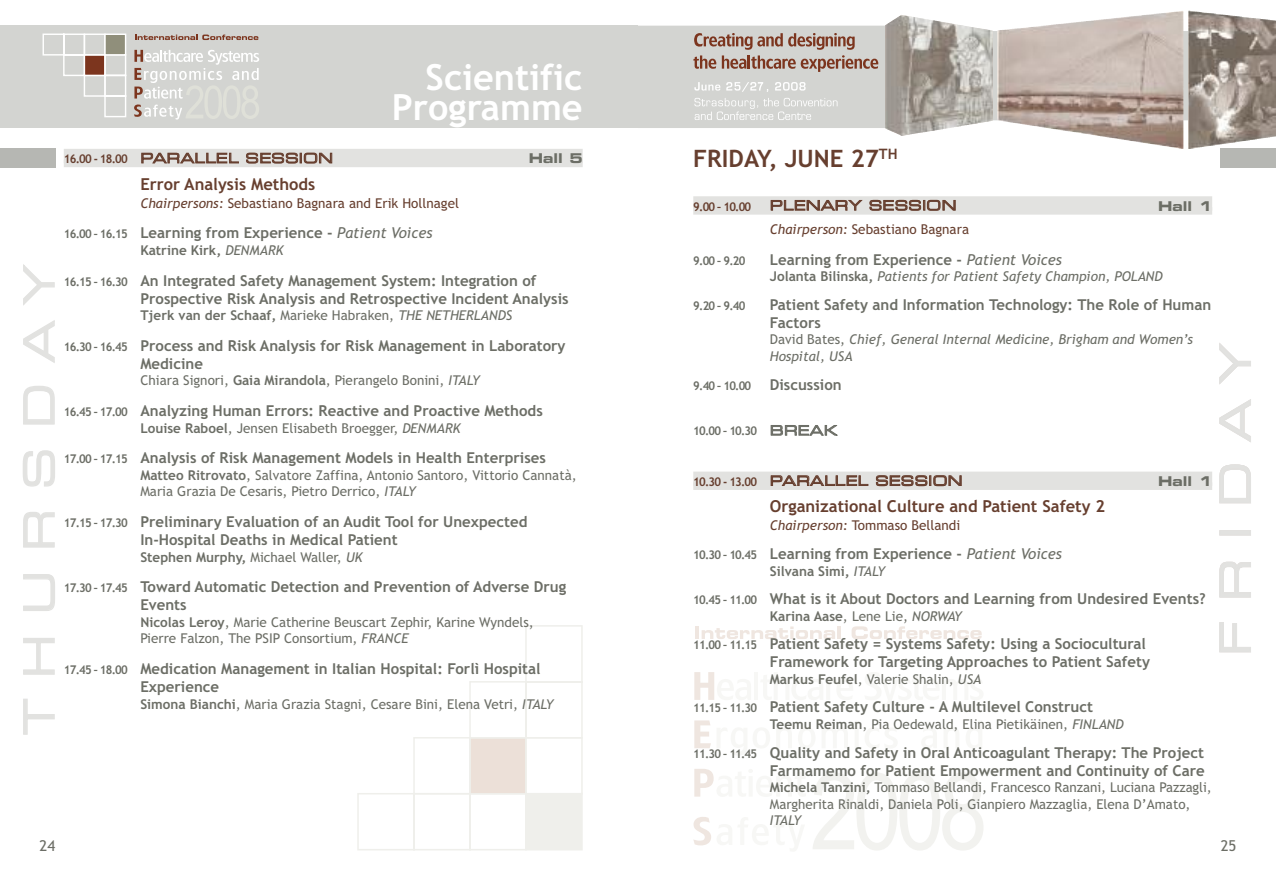
<style>
.page{position:relative;width:1276px;height:893px;background:#fff}
.page>*{position:absolute;margin:0;border:0;box-sizing:border-box;transform-origin:0 0}
.t1{font:42px "Eurostile Extended Two";letter-spacing:.475em;color:#e2e2e0}
.t2{font:700 36px/30px "Trebuchet MS";color:#fff;text-align:right}
.t3{font:24px "Trebuchet MS Bold OTF";color:#673f2f}
.t4{font:16.5px "Trebuchet MS Bold OTF";color:#673f2f}
.t5{font:15px/18px "Trebuchet MS Bold OTF";color:#6c6e66}
.t6{font:15px "Trebuchet MS";color:#6c6e66}
.t7{font:13.5px/16.5px "Trebuchet MS";color:#6c6e66}
.t8{font:13.5px "Trebuchet MS Bold OTF";color:#6c6e66}
.t9{font:italic 13.5px/16.5px "Trebuchet MS";color:#6c6e66}
.t10{font:13.5px "Trebuchet MS";color:#673f2f}
.t11{font:13.5px "Eurostile Extended Two";letter-spacing:.025em;color:#673f2f}
.t12{font:13.5px "Eurostile Bold Extended Two";color:#6c6e66}
.t13{font:700 12px "Trebuchet MS";letter-spacing:-.065em;color:#6c6e66;scale:.95 1}
.t14{font:700 12px "Trebuchet MS";color:#673f2f;scale:.95 1}
.s1{font-family:"Trebuchet MS";font-weight:700;font-size:12px}
.s2{font-style:italic}
.s3{font-family:"Trebuchet MS";font-style:italic}
.s4{font-family:"Trebuchet MS"}
.s5{font-family:"Trebuchet MS Bold OTF"}
.s6{font-family:"Trebuchet MS Bold OTF";font-style:normal}
.s7{font-style:normal}
.s8{font-family:"Trebuchet MS Bold OTF";font-weight:400;font-size:15px}
.s9{font-family:"Eurostile Extended Two";font-weight:400;font-size:13.5px}
</style>
<div class="page">
<hr style="left:695px;top:626px;width:4px;height:13px;background:#efe6e0">
<svg style="left:701px;top:626px;width:134px;height:13px"></svg>
<hr style="left:837px;top:626px;width:4px;height:13px;background:#efe6e0">
<svg style="left:851px;top:626px;width:130px;height:13px"></svg>
<svg style="left:693px;top:817px;width:18px;height:29px"></svg>
<svg style="left:694px;top:769px;width:20px;height:28px"></svg>
<svg style="left:694px;top:720px;width:17px;height:28px"></svg>
<svg style="left:694px;top:672px;width:20px;height:28px"></svg>
<hr style="left:754px;top:672px;width:4px;height:28px;background:#f7f7f5">
<svg style="left:813px;top:773px;width:170px;height:77px"></svg>
<svg style="left:638px;top:26px;width:549px;height:102px;background:#c7bfb9"></svg>
<img style="left:885px;top:15px;width:107px;height:107px">
<img style="left:1188px;top:11px;width:88px;height:134px">
<img style="left:997px;top:12px;width:176px;height:22px">
<svg style="left:693px;top:33px;width:185px;height:39px;background:#bba89f"></svg>
<svg style="left:694px;top:98px;width:143px;height:22px;background:#dadbd8"></svg>
<svg style="left:694px;top:82px;width:26px;height:9px"></svg>
<svg style="left:775px;top:82px;width:30px;height:9px"></svg>
<svg style="left:726px;top:82px;width:42px;height:10px"></svg>
<div style="left:693px;top:196px;width:519px;height:15px;background:#e2e2e0"></div>
<div style="left:693px;top:207px;width:519px;height:8px;background:#e2e2e0"></div>
<div style="left:693px;top:472px;width:519px;height:14px;background:#e2e2e0"></div>
<div style="left:693px;top:482px;width:519px;height:8px;background:#e2e2e0"></div>
<svg style="left:357px;top:625px;width:226px;height:225px"></svg>
<div style="left:0;top:26px;width:638px;height:102px;background:#d3d4d1"></div>
<svg style="left:43px;top:34px;width:84px;height:84px"></svg>
<div style="left:105px;top:34px;width:21px;height:21px;background:#908f7b"></div>
<div style="left:104px;top:34px;width:22px;height:22px;border:1px solid #fff"></div>
<svg style="left:135px;top:35px;width:123px;height:5px"></svg>
<svg style="left:134px;top:50px;width:125px;height:70px"></svg>
<div style="left:64px;top:149px;width:519px;height:14px;background:#e2e2e0"></div>
<div style="left:64px;top:160px;width:519px;height:7px;background:#e2e2e0"></div>
<div style="left:0;top:149px;width:55px;height:19px;background:#b6b7b3"></div>
<div style="left:1220px;top:149px;width:56px;height:19px;background:#b6b7b3"></div>
<h1 class="t1" style="left:24px;top:735px;width:472px;rotate:-90deg">THURSDAY</h1>
<h2 class="t2" style="left:392px;top:63px;width:192px">Scientific<br>Programme</h2>
<p class="t11" style="left:64px;top:153px;width:271px"><span class="s1">16.00 - 18.00</span> PARALLEL SESSION</p>
<p class="t12" style="left:529px;top:153px;width:55px">Hall 5</p>
<p class="t4" style="left:140px;top:174px;width:176px">Error Analysis Methods</p>
<p class="t10" style="left:140px;top:195px;width:320px"><span class="s2">Chairpersons:</span> Sebastiano Bagnara and Erik Hollnagel</p>
<p class="t5" style="left:64px;top:224px;width:370px"><span class="s1">16.00 – 16.15</span> Learning from Experience - <span class="s3">Patient Voices</span></p>
<p class="t8" style="left:140px;top:242px;width:145px">Katrine Kirk, <span class="s3">DENMARK</span></p>
<p class="t5" style="left:140px;top:271px;width:430px;text-indent:-77px"><span class="s1">16.15 – 16.30</span> An Integrated Safety Management System: Integration of<br>Prospective Risk Analysis and Retrospective Incident Analysis</p>
<p class="t8" style="left:140px;top:308px;width:373px">Tjerk van der Schaaf, <span class="s4">Marieke Habraken,</span> <span class="s3">THE NETHERLANDS</span></p>
<p class="t5" style="left:140px;top:337px;width:427px;text-indent:-77px"><span class="s1">16.30 – 16.45</span> Process and Risk Analysis for Risk Management in Laboratory<br>Medicine</p>
<p class="t7" style="left:140px;top:372px;width:341px">Chiara Signori, <span class="s5">Gaia Mirandola</span>, Pierangelo Bonini, <span class="s2">ITALY</span></p>
<p class="t5" style="left:64px;top:402px;width:480px"><span class="s1">16.45 – 17.00</span> Analyzing Human Errors: Reactive and Proactive Methods</p>
<p class="t7" style="left:140px;top:420px;width:322px"><span class="s5">Louise Raboel</span>, Jensen Elisabeth Broegger, <span class="s2">DENMARK</span></p>
<p class="t5" style="left:64px;top:449px;width:484px"><span class="s1">17.00 – 17.15</span> Analysis of Risk Management Models in Health Enterprises</p>
<p class="t7" style="left:140px;top:467px;width:438px"><span class="s5">Matteo Ritrovato</span>, Salvatore Zaffina, Antonio Santoro, Vittorio Cannatà,<br>Maria Grazia De Cesaris, Pietro Derrico, <span class="s2">ITALY</span></p>
<p class="t5" style="left:140px;top:513px;width:389px;text-indent:-77px"><span class="s1">17.15 – 17.30</span> Preliminary Evaluation of an Audit Tool for Unexpected<br>In-Hospital Deaths in Medical Patient</p>
<p class="t8" style="left:140px;top:549px;width:224px">Stephen Murphy, <span class="s4">Michael Waller,</span> <span class="s3">UK</span></p>
<p class="t5" style="left:140px;top:578px;width:427px;text-indent:-77px"><span class="s1">17.30 – 17.45</span> Toward Automatic Detection and Prevention of Adverse Drug<br>Events</p>
<p class="t7" style="left:140px;top:614px;width:395px"><span class="s5">Nicolas Leroy</span>, Marie Catherine Beuscart Zephir, Karine Wyndels,<br>Pierre Falzon, The PSIP Consortium, <span class="s2">FRANCE</span></p>
<p class="t5" style="left:140px;top:660px;width:402px;text-indent:-77px"><span class="s1">17.45 – 18.00</span> Medication Management in Italian Hospital: Forlì Hospital<br>Experience</p>
<p class="t7" style="left:140px;top:696px;width:414px"><span class="s5">Simona Bianchi</span>, Maria Grazia Stagni, Cesare Bini, Elena Vetri, <span class="s2">ITALY</span></p>
<p class="t6" style="left:40px;top:837px;width:17px">24</p>
<h3 class="t3" style="left:693px;top:144px;width:206px">FRIDAY, JUNE 27<sup>TH</sup></h3>
<p class="t14" style="left:693px;top:199px;width:63px">9.00 – 10.00</p>
<p class="t11" style="left:770px;top:200px;width:188px">PLENARY SESSION</p>
<p class="t12" style="left:1158px;top:201px;width:55px">Hall 1</p>
<p class="t10" style="left:770px;top:221px;width:201px"><span class="s2">Chairperson:</span> Sebastiano Bagnara</p>
<p class="t13" style="left:693px;top:254px;width:56px">9.00 – 9.20</p>
<p class="t5" style="left:770px;top:251px;width:294px">Learning from Experience - <span class="s3">Patient Voices</span></p>
<p class="t9" style="left:770px;top:268px;width:394px"><span class="s6">Jolanta Bilinska,</span> Patients for Patient Safety Champion, POLAND</p>
<p class="t13" style="left:693px;top:299px;width:56px">9.20 – 9.40</p>
<p class="t5" style="left:770px;top:296px;width:443px">Patient Safety and Information Technology: The Role of Human<br>Factors</p>
<p class="t9" style="left:770px;top:332px;width:424px"><span class="s7">David Bates,</span> Chief, General Internal Medicine, Brigham and Women’s<br>Hospital, USA</p>
<p class="t13" style="left:693px;top:378px;width:158px">9.40 – 10.00 <span class="s8">Discussion</span></p>
<p class="t13" style="left:693px;top:424px;width:153px">10.00 – 10.30 <span class="s9">BREAK</span></p>
<p class="t11" style="left:693px;top:476px;width:271px"><span class="s1">10.30 - 13.00</span> PARALLEL SESSION</p>
<p class="t12" style="left:1158px;top:476px;width:55px">Hall 1</p>
<p class="t4" style="left:770px;top:497px;width:337px">Organizational Culture and Patient Safety 2</p>
<p class="t10" style="left:770px;top:518px;width:192px"><span class="s2">Chairperson:</span> Tommaso Bellandi</p>
<p class="t5" style="left:693px;top:545px;width:370px"><span class="s1">10.30 – 10.45</span> Learning from Experience - <span class="s3">Patient Voices</span></p>
<p class="t8" style="left:770px;top:563px;width:117px">Silvana Simi, <span class="s3">ITALY</span></p>
<p class="t5" style="left:693px;top:590px;width:514px"><span class="s1">10.45 – 11.00</span> What is it About Doctors and Learning from Undesired Events?</p>
<p class="t8" style="left:770px;top:608px;width:193px">Karina Aase<span class="s4">, Lene Lie,</span> <span class="s3">NORWAY</span></p>
<p class="t5" style="left:693px;top:635px;width:458px;text-align:right"><span class="s1">11.00 – 11.15</span> Patient Safety = Systems Safety: Using a Sociocultural<br>Framework for Targeting Approaches to Patient Safety</p>
<p class="t7" style="left:770px;top:671px;width:213px"><span class="s5">Markus Feufel</span>, Valerie Shalin, <span class="s2">USA</span></p>
<p class="t5" style="left:693px;top:698px;width:401px"><span class="s1">11.15 – 11.30</span> Patient Safety Culture - A Multilevel Construct</p>
<p class="t7" style="left:770px;top:716px;width:355px"><span class="s5">Teemu Reiman</span>, Pia Oedewald, Elina Pietikäinen, <span class="s2">FINLAND</span></p>
<p class="t5" style="left:693px;top:743px;width:513px;text-align:right"><span class="s1">11.30 – 11.45</span> Quality and Safety in Oral Anticoagulant Therapy: The Project<br>Farmamemo for Patient Empowerment and Continuity of Care</p>
<p class="t7" style="left:770px;top:779px;width:443px"><span class="s5">Michela Tanzini,</span> Tommaso Bellandi, Francesco Ranzani, Luciana Pazzagli,<br>Margherita Rinaldi, Daniela Poli, Gianpiero Mazzaglia, Elena D’Amato,</p>
<p class="t9" style="left:770px;top:812px;width:33px">ITALY</p>
<h1 class="t1" style="left:1220px;top:656px;width:314px;rotate:-90deg">FRIDAY</h1>
<p class="t6" style="left:1220px;top:837px;width:17px">25</p>
</div>
